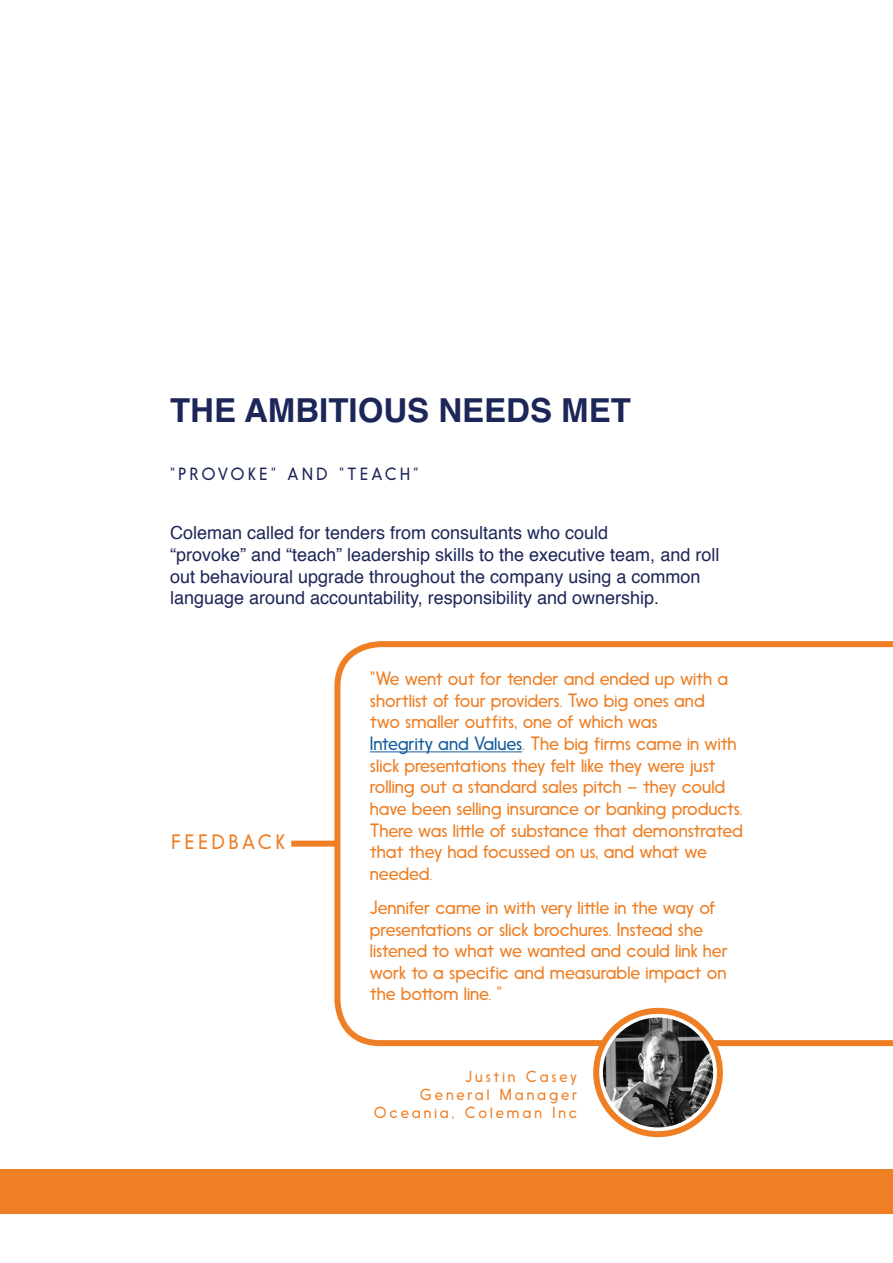
<style>
.page{position:relative;width:893px;height:1263px;background:#fff}
.page>*{position:absolute;margin:0;border:0;box-sizing:border-box;transform-origin:0 0}
.Heading2{font:700 33px "Helvetica";color:#1d2658}
.IMportant_COpy_Orang{font:300 19.5px "Nanami Pro";letter-spacing:.2em;color:#ee7f25}
.QUOTE__Orange{font:300 18px/21.6px "Nanami Pro";color:#ee7f25}
.Body_-_Blue{font:18px/21.6px "Helvetica";color:#1d2658}
.Sub_Heading{font:300 16.5px "Nanami Pro";letter-spacing:.21em;color:#1d2658}
.IMportant_COpy_Orang-2{font:300 15px "Nanami Pro";letter-spacing:.195em;color:#ee7f25}
.s1{color:#175d9e}
</style>
<div class="page">
<div style="left:0;top:1169px;width:893px;height:45px;background:#ee7f25"></div>
<svg style="left:334px;top:641px;width:559px;height:405px"></svg>
<div style="left:291px;top:841px;width:45px;height:6px;background:#ee7f25"></div>
<svg style="left:596px;top:1011px;width:124px;height:123px"></svg>
<div style="left:593px;top:1008px;width:130px;height:129px;border:6px solid #ee7f25;border-radius:50%"></div>
<img style="left:603px;top:1017px;width:110px;height:110px;border-radius:55px">
<p class="Heading2" style="left:170px;top:383px;width:462px">THE AMBITIOUS NEEDS MET</p>
<p class="Sub_Heading" style="left:170px;top:464px;width:250px">“PROVOKE” AND “TEACH”</p>
<p class="Body_-_Blue" style="left:170px;top:523px;width:551px">Coleman called for tenders from consultants who could<br>“provoke” and “teach” leadership skills to the executive team, and roll out behavioural upgrade throughout the company using a common language around accountability, responsibility and ownership.</p>
<p class="IMportant_COpy_Orang" style="left:172px;top:830px;width:115px">FEEDBACK</p>
<p class="QUOTE__Orange" style="left:370px;top:668px;width:374px">“We went out for tender and ended up with a shortlist of four providers. Two big ones and<br>two smaller outfits, one of which was<br><span class="s1">Integrity and Values</span>. The big firms came in with slick presentations they felt like they were just rolling out a standard sales pitch – they could have been selling insurance or banking products.<br>There was little of substance that demonstrated that they had focussed on us, and what we needed.</p>
<p class="QUOTE__Orange" style="left:370px;top:897px;width:359px">Jennifer came in with very little in the way of presentations or slick brochures. Instead she listened to what we wanted and could link her work to a specific and measurable impact on the bottom line. “</p>
<p class="IMportant_COpy_Orang-2" style="left:466px;top:1068px;width:113px">Justin Casey</p>
<p class="IMportant_COpy_Orang-2" style="left:420px;top:1086px;width:159px">General Manager</p>
<p class="IMportant_COpy_Orang-2" style="left:374px;top:1104px;width:205px">Oceania, Coleman Inc</p>
</div>
